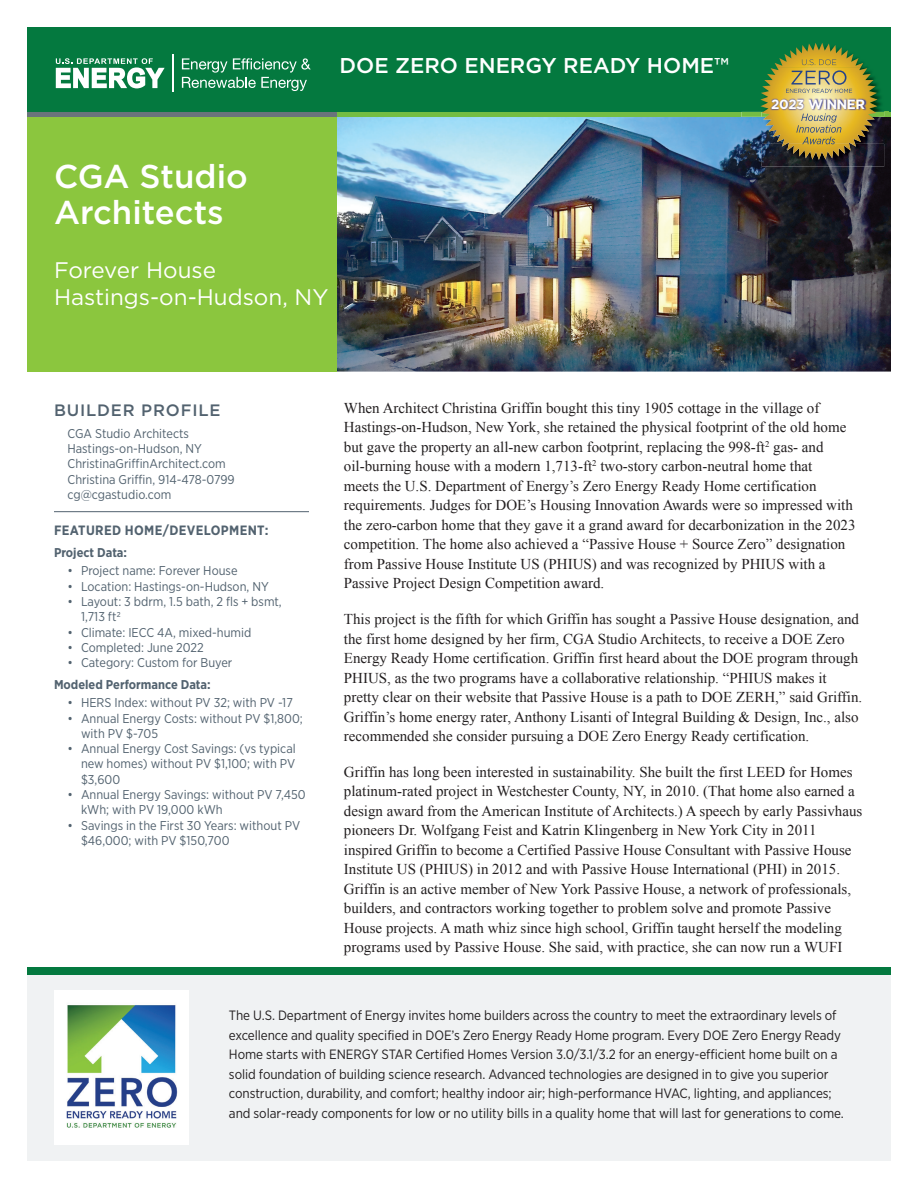
<style>
.page{position:relative;width:918px;height:1188px;background:#fff}
.page>*{position:absolute;margin:0;border:0;box-sizing:border-box;transform-origin:0 0}
.t1{font:500 33px/36px "Gotham";color:#fff}
.t2{font:22.5px/27px "Gotham";color:#fff}
.t3{font:500 21.3px "Gotham";color:#fff}
.t4{font:500 16.5px "Gotham";letter-spacing:.05em;color:#52626f}
.t5{font:15px/19.5px "Times New Roman";color:#231f20}
.t6{font:13.5px/19.5px "Gotham Narrow";letter-spacing:-.005em;color:#231f20}
.t7{font:700 13.5px "Gotham Narrow";letter-spacing:.025em;color:#52626f}
.t8{font:700 13.35px "Gotham";letter-spacing:-.04em;color:#fff}
.t9{font:12.75px/15.3px "Gotham Narrow";color:#52626f}
.t10{font:700 12.75px "Gotham Narrow";color:#52626f}
</style>
<div class="page">
<img style="left:337px;top:117px;width:554px;height:255px">
<div style="left:27px;top:117px;width:310px;height:255px;background:#8bc63e"></div>
<div style="left:27px;top:971px;width:864px;height:190px;background:#f0f2f3"></div>
<div style="left:27px;top:27px;width:864px;height:85px;background:#04793f"></div>
<svg style="left:56px;top:58px;width:109px;height:30px"></svg>
<hr style="left:173px;top:55px;width:1px;height:37px;background:#fff">
<svg style="left:182px;top:58px;width:129px;height:33px"></svg>
<div style="left:337px;top:112px;width:554px;height:5px;background:#74bd43"></div>
<div style="left:27px;top:112px;width:310px;height:5px;background:#6a747b"></div>
<img style="left:54px;top:991px;width:135px;height:153px">
<div style="left:27px;top:968px;width:864px;height:7px;background:#04793f"></div>
<img style="left:762px;top:144px;width:122px;height:23px">
<img style="left:878px;top:117px;width:10px;height:27px">
<img style="left:878px;top:89px;width:10px;height:23px">
<img style="left:741px;top:117px;width:19px;height:27px">
<img style="left:741px;top:111px;width:19px;height:6px">
<img style="left:760px;top:68px;width:118px;height:76px">
<img style="left:762px;top:43px;width:101px;height:117px">
<hr style="left:54px;top:511px;width:255px;height:1px;background:#52626f">
<h3 class="t3" style="left:339px;top:52px;width:391px">DOE ZERO ENERGY READY HOME™</h3>
<h1 class="t1" style="left:54px;top:158px;width:195px">CGA Studio<br>Architects</h1>
<h2 class="t2" style="left:54px;top:256px;width:276px">Forever House<br>Hastings-on-Hudson, NY</h2>
<p class="t8" style="left:771px;top:95px;width:95px">2023 WINNER</p>
<p class="t4" style="left:54px;top:399px;width:168px">BUILDER PROFILE</p>
<p class="t9" style="left:68px;top:425px;width:169px">CGA Studio Architects<br>Hastings-on-Hudson, NY<br>ChristinaGriffinArchitect.com<br>Christina Griffin, 914-478-0799 cg@cgastudio.com</p>
<p class="t7" style="left:54px;top:522px;width:216px">FEATURED HOME/DEVELOPMENT:</p>
<p class="t10" style="left:54px;top:545px;width:75px">Project Data:</p>
<p class="t9" style="left:68px;top:563px;width:172px">• Project name: Forever House</p>
<p class="t9" style="left:68px;top:578px;width:203px">• Location: Hastings-on-Hudson, NY</p>
<p class="t9" style="left:81px;top:594px;width:202px;text-indent:-13px">• Layout: 3 bdrm, 1.5 bath, 2 fls + bsmt,<br>1,713 ft2</p>
<p class="t9" style="left:68px;top:624px;width:185px">• Climate: IECC 4A, mixed-humid</p>
<p class="t9" style="left:68px;top:640px;width:138px">• Completed: June 2022</p>
<p class="t9" style="left:68px;top:655px;width:166px">• Category: Custom for Buyer</p>
<p class="t10" style="left:54px;top:677px;width:158px">Modeled Performance Data:</p>
<p class="t9" style="left:68px;top:695px;width:227px">• HERS Index: without PV 32; with PV -17</p>
<p class="t9" style="left:81px;top:710px;width:223px;text-indent:-14px">• Annual Energy Costs: without PV $1,800; with PV $-705</p>
<p class="t9" style="left:81px;top:741px;width:216px;text-align:justify;text-indent:-14px">• Annual Energy Cost Savings: (vs typical new homes) without PV $1,100; with PV $3,600</p>
<p class="t9" style="left:81px;top:787px;width:226px;text-indent:-14px">• Annual Energy Savings: without PV 7,450 kWh; with PV 19,000 kWh</p>
<p class="t9" style="left:81px;top:817px;width:221px;text-indent:-14px">• Savings in the First 30 Years: without PV $46,000; with PV $150,700</p>
<p class="t5" style="left:344px;top:398px;width:513px">When Architect Christina Griffin bought this tiny 1905 cottage in the village of Hastings-on-Hudson, New York, she retained the physical footprint of the old home but gave the property an all-new carbon footprint, replacing the 998-ft<sup>2</sup> gas- and oil-burning house with a modern 1,713-ft<sup>2</sup> two-story carbon-neutral home that<br>meets the U.S. Department of Energy’s Zero Energy Ready Home certification requirements. Judges for DOE’s Housing Innovation Awards were so impressed with the zero-carbon home that they gave it a grand award for decarbonization in the 2023 competition. The home also achieved a “Passive House + Source Zero” designation from Passive House Institute US (PHIUS) and was recognized by PHIUS with a Passive Project Design Competition award.</p>
<p class="t5" style="left:344px;top:609px;width:520px">This project is the fifth for which Griffin has sought a Passive House designation, and the first home designed by her firm, CGA Studio Architects, to receive a DOE Zero Energy Ready Home certification. Griffin first heard about the DOE program through PHIUS, as the two programs have a collaborative relationship. “PHIUS makes it pretty clear on their website that Passive House is a path to DOE ZERH,” said Griffin.<br>Griffin’s home energy rater, Anthony Lisanti of Integral Building &amp; Design, Inc., also recommended she consider pursuing a DOE Zero Energy Ready certification.</p>
<p class="t5" style="left:344px;top:762px;width:520px">Griffin has long been interested in sustainability. She built the first LEED for Homes platinum-rated project in Westchester County, NY, in 2010. (That home also earned a design award from the American Institute of Architects.) A speech by early Passivhaus pioneers Dr. Wolfgang Feist and Katrin Klingenberg in New York City in 2011 inspired Griffin to become a Certified Passive House Consultant with Passive House Institute US (PHIUS) in 2012 and with Passive House International (PHI) in 2015.<br>Griffin is an active member of New York Passive House, a network of professionals, builders, and contractors working together to problem solve and promote Passive House projects. A math whiz since high school, Griffin taught herself the modeling programs used by Passive House. She said, with practice, she can now run a WUFI</p>
<p class="t6" style="left:229px;top:1005px;width:616px">The U.S. Department of Energy invites home builders across the country to meet the extraordinary levels of excellence and quality specified in DOE’s Zero Energy Ready Home program. Every DOE Zero Energy Ready Home starts with ENERGY STAR Certified Homes Version 3.0/3.1/3.2 for an energy-efficient home built on a solid foundation of building science research. Advanced technologies are designed in to give you superior construction, durability, and comfort; healthy indoor air; high-performance HVAC, lighting, and appliances; and solar-ready components for low or no utility bills in a quality home that will last for generations to come.</p>
</div>
